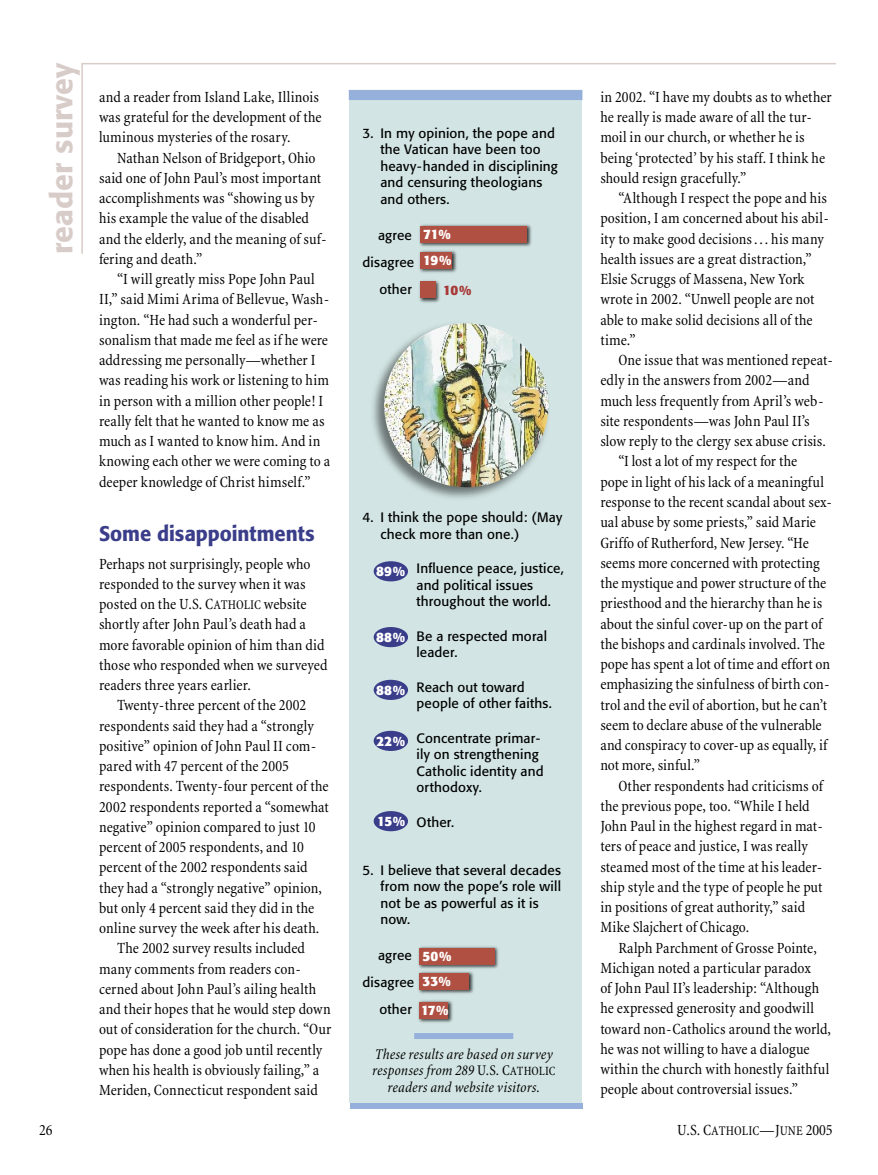
<style>
.page{position:relative;width:878px;height:1175px;background:#fff}
.page>*{position:absolute;margin:0;border:0;box-sizing:border-box;transform-origin:0 0}
._20_20_dept_hed{font:500 30px "Formata";color:#d8ccc9}
.subhead_formata_1_line{font:500 21px "Formata";color:#3a3d89;scale:.95 1}
.body_3_col_indent{font:15.75px/20.2px "Minion MM 367 465 10";color:#000}
.body_no_indent{font:15.75px/20.2px "Minion MM 367 465 10";color:#000}
.t1{font:15px/16.5px "Minion MM It 367 465 10";letter-spacing:.01em;color:#000;text-align:center}
.FB_strip_question{font:13.5px/16.5px "Formata";letter-spacing:.01em;color:#000}
.FB_strip_answer{font:13.5px/16.5px "Formata";letter-spacing:.01em;color:#000}
.FB_strip_agree_disagree{font:13.5px "Formata";letter-spacing:.015em;color:#000}
.FB_percents{font:700 13.5px "Formata";letter-spacing:.01em;color:#fff}
.FB_strip_agree_disagree_last{font:13.5px "Formata";letter-spacing:.015em;color:#000}
.FB__bar_percents{font:700 13.5px "Formata";color:#fff}
.FB__bar_percents-2{font:700 13.5px "Formata";color:#a83837}
.s1{font-size:13.35px}
.s2{font-family:"Minion MM 367 465 10"}
.s3{font-family:"Minion MM 367 465 10";font-size:12.75px}
</style>
<div class="page">
<hr style="left:82px;top:63px;width:754px;height:1px;background:#d8ccc9">
<hr style="left:81px;top:63px;width:2px;height:191px;background:#d8ccc9">
<div style="left:349px;top:99px;width:232px;height:1003px;background:#d2e5e4"></div>
<div style="left:349px;top:90px;width:233px;height:10px;background:#95b0db"></div>
<div style="left:350px;top:1102px;width:232px;height:6px;background:#95b0db"></div>
<div style="left:414px;top:1033px;width:99px;height:6px;background:#95b0db"></div>
<div style="left:373px;top:731px;width:35px;height:20px;background:#3a3d89;border-radius:50%"></div>
<div style="left:373px;top:627px;width:35px;height:20px;background:#3a3d89;border-radius:50%"></div>
<div style="left:373px;top:811px;width:35px;height:20px;background:#3a3d89;border-radius:50%"></div>
<div style="left:373px;top:561px;width:35px;height:20px;background:#3a3d89;border-radius:50%"></div>
<div style="left:373px;top:680px;width:35px;height:20px;background:#3a3d89;border-radius:50%"></div>
<div style="left:417px;top:249px;width:41px;height:26px;background:#000;opacity:.75"></div>
<div style="left:420px;top:252px;width:32px;height:16px;background:#b05042"></div>
<div style="left:417px;top:223px;width:115px;height:25px;background:#000;opacity:.75"></div>
<div style="left:420px;top:226px;width:106px;height:16px;background:#b05042"></div>
<div style="left:416px;top:944px;width:84px;height:26px;background:#000;opacity:.75"></div>
<div style="left:419px;top:947px;width:75px;height:17px;background:#b05042"></div>
<div style="left:416px;top:969px;width:59px;height:26px;background:#000;opacity:.75"></div>
<div style="left:419px;top:972px;width:50px;height:17px;background:#b05042"></div>
<div style="left:416px;top:998px;width:38px;height:26px;background:#000;opacity:.75"></div>
<div style="left:419px;top:1002px;width:29px;height:16px;background:#b05042"></div>
<div style="left:417px;top:278px;width:24px;height:26px;background:#000;opacity:.75"></div>
<div style="left:420px;top:281px;width:15px;height:17px;background:#b05042"></div>
<div style="left:368px;top:319px;width:184px;height:184px;background:#000;opacity:.5"></div>
<img style="left:466px;top:323px;width:66px;height:33px">
<p class="_20_20_dept_hed" style="left:43px;top:254px;width:192px;rotate:-90deg">reader survey</p>
<p class="body_3_col_indent" style="left:99px;top:87px;width:224px">and a reader from Island Lake, Illinois was grateful for the development of the luminous mysteries of the rosary.</p>
<p class="body_3_col_indent" style="left:99px;top:148px;width:229px;text-indent:18px">Nathan Nelson of Bridgeport, Ohio said one of John Paul’s most important accomplishments was “showing us by his example the value of the disabled and the elderly, and the meaning of suf&shy;fering and death.”</p>
<p class="body_3_col_indent" style="left:99px;top:269px;width:233px;text-indent:18px">“I will greatly miss Pope John Paul II,” said Mimi Arima of Bellevue, Wash&shy;ington. “He had such a wonderful per&shy;sonalism that made me feel as if he were addressing me personally—whether I was reading his work or listening to him in person with a million other people! I really felt that he wanted to know me as much as I wanted to know him. And in knowing each other we were coming to a deeper knowledge of Christ himself.”</p>
<p class="subhead_formata_1_line" style="left:99px;top:520px;width:228px">Some disappointments</p>
<p class="body_no_indent" style="left:99px;top:554px;width:230px">Perhaps not surprisingly, people who responded to the survey when it was posted on the U.S. C<span class="s1">ATHOLIC</span> website shortly after John Paul’s death had a more favorable opinion of him than did those who responded when we surveyed readers three years earlier.</p>
<p class="body_3_col_indent" style="left:99px;top:695px;width:231px;text-indent:18px">Twenty-three percent of the 2002 respondents said they had a “strongly positive” opinion of John Paul II com&shy;pared with 47 percent of the 2005 respondents. Twenty-four percent of the 2002 respondents reported a “somewhat negative” opinion compared to just 10 percent of 2005 respondents, and 10 percent of the 2002 respondents said they had a “strongly negative” opinion, but only 4 percent said they did in the online survey the week after his death.</p>
<p class="body_3_col_indent" style="left:99px;top:938px;width:234px;text-indent:18px">The 2002 survey results included many comments from readers con&shy;cerned about John Paul’s ailing health and their hopes that he would step down out of consideration for the church. “Our pope has done a good job until recently when his health is obviously failing,” a Meriden, Connecticut respondent said</p>
<p class="FB_strip_question" style="left:380px;top:125px;width:179px;text-indent:-18px">3. In my opinion, the pope and the Vatican have been too heavy-handed in disciplining and censuring theologians and others.</p>
<p class="FB_strip_agree_disagree" style="left:378px;top:227px;width:35px">agree</p>
<p class="FB_strip_agree_disagree" style="left:362px;top:254px;width:53px">disagree</p>
<p class="FB_strip_agree_disagree_last" style="left:379px;top:281px;width:34px">other</p>
<p class="FB__bar_percents" style="left:423px;top:226px;width:29px">71%</p>
<p class="FB__bar_percents" style="left:423px;top:252px;width:30px">19%</p>
<p class="FB__bar_percents-2" style="left:443px;top:281px;width:30px">10%</p>
<p class="FB_strip_question" style="left:380px;top:509px;width:183px;text-indent:-18px">4. I think the pope should: (May check more than one.)</p>
<p class="FB_strip_answer" style="left:416px;top:560px;width:149px">Influence peace, justice, and political issues throughout the world.</p>
<p class="FB_strip_answer" style="left:416px;top:627px;width:132px">Be a respected moral leader.</p>
<p class="FB_strip_answer" style="left:416px;top:678px;width:137px">Reach out toward people of other faiths.</p>
<p class="FB_strip_answer" style="left:416px;top:729px;width:129px">Concentrate primar&shy;ily on strengthening<br>Catholic identity and orthodoxy.</p>
<p class="FB_strip_answer" style="left:416px;top:813px;width:39px">Other.</p>
<p class="FB_strip_question" style="left:380px;top:861px;width:182px;text-indent:-18px">5. I believe that several decades from now the pope’s role will not be as powerful as it is now.</p>
<p class="FB_strip_agree_disagree" style="left:378px;top:947px;width:35px">agree</p>
<p class="FB_strip_agree_disagree" style="left:362px;top:974px;width:53px">disagree</p>
<p class="FB_strip_agree_disagree_last" style="left:379px;top:1001px;width:34px">other</p>
<p class="FB_percents" style="left:376px;top:562px;width:30px">89%</p>
<p class="FB_percents" style="left:376px;top:628px;width:30px">88%</p>
<p class="FB_percents" style="left:376px;top:681px;width:30px">88%</p>
<p class="FB_percents" style="left:376px;top:732px;width:30px">22%</p>
<p class="FB_percents" style="left:377px;top:812px;width:29px">15%</p>
<p class="FB_percents" style="left:422px;top:947px;width:30px">50%</p>
<p class="FB_percents" style="left:422px;top:972px;width:30px">33%</p>
<p class="FB_percents" style="left:421px;top:1001px;width:29px">17%</p>
<p class="t1" style="left:372px;top:1045px;width:184px">These results are based on survey responses from 289 <span class="s2">U.S. C</span><span class="s3">ATHOLIC </span>readers and website visitors.</p>
<p class="body_3_col_indent" style="left:600px;top:87px;width:233px">in 2002. “I have my doubts as to whether he really is made aware of all the tur&shy;moil in our church, or whether he is being ‘protected’ by his staff. I think he should resign gracefully.”</p>
<p class="body_3_col_indent" style="left:600px;top:188px;width:230px;text-indent:18px">“Although I respect the pope and his position, I am concerned about his abil&shy;ity to make good decisions . . . his many health issues are a great distraction,” Elsie Scruggs of Massena, New York wrote in 2002. “Unwell people are not able to make solid decisions all of the time.”</p>
<p class="body_3_col_indent" style="left:600px;top:350px;width:234px;text-indent:18px">One issue that was mentioned repeat&shy;edly in the answers from 2002—and much less frequently from April’s web&shy;site respondents—was John Paul II’s slow reply to the clergy sex abuse crisis.</p>
<p class="body_3_col_indent" style="left:600px;top:452px;width:233px;text-indent:18px">“I lost a lot of my respect for the<br>pope in light of his lack of a meaningful response to the recent scandal about sex&shy;ual abuse by some priests,” said Marie Griffo of Rutherford, New Jersey. “He seems more concerned with protecting the mystique and power structure of the priesthood and the hierarchy than he is about the sinful cover-up on the part of the bishops and cardinals involved. The pope has spent a lot of time and effort on emphasizing the sinfulness of birth con&shy;trol and the evil of abortion, but he can’t seem to declare abuse of the vulnerable and conspiracy to cover-up as equally, if not more, sinful.”</p>
<p class="body_3_col_indent" style="left:600px;top:776px;width:224px;text-indent:18px">Other respondents had criticisms of the previous pope, too. “While I held John Paul in the highest regard in mat&shy;ters of peace and justice, I was really steamed most of the time at his leader&shy;ship style and the type of people he put in positions of great authority,” said Mike Slajchert of Chicago.</p>
<p class="body_3_col_indent" style="left:600px;top:938px;width:232px;text-indent:18px">Ralph Parchment of Grosse Pointe, Michigan noted a particular paradox<br>of John Paul II’s leadership: “Although he expressed generosity and goodwill toward non-Catholics around the world, he was not willing to have a dialogue within the church with honestly faithful people about controversial issues.”</p>
<p class="body_3_col_indent" style="left:39px;top:1120px;width:15px">26</p>
<p class="body_3_col_indent" style="left:677px;top:1120px;width:157px">U.S. C<span class="s1">ATHOLIC</span>—J<span class="s1">UNE</span> 2005</p>
</div>
